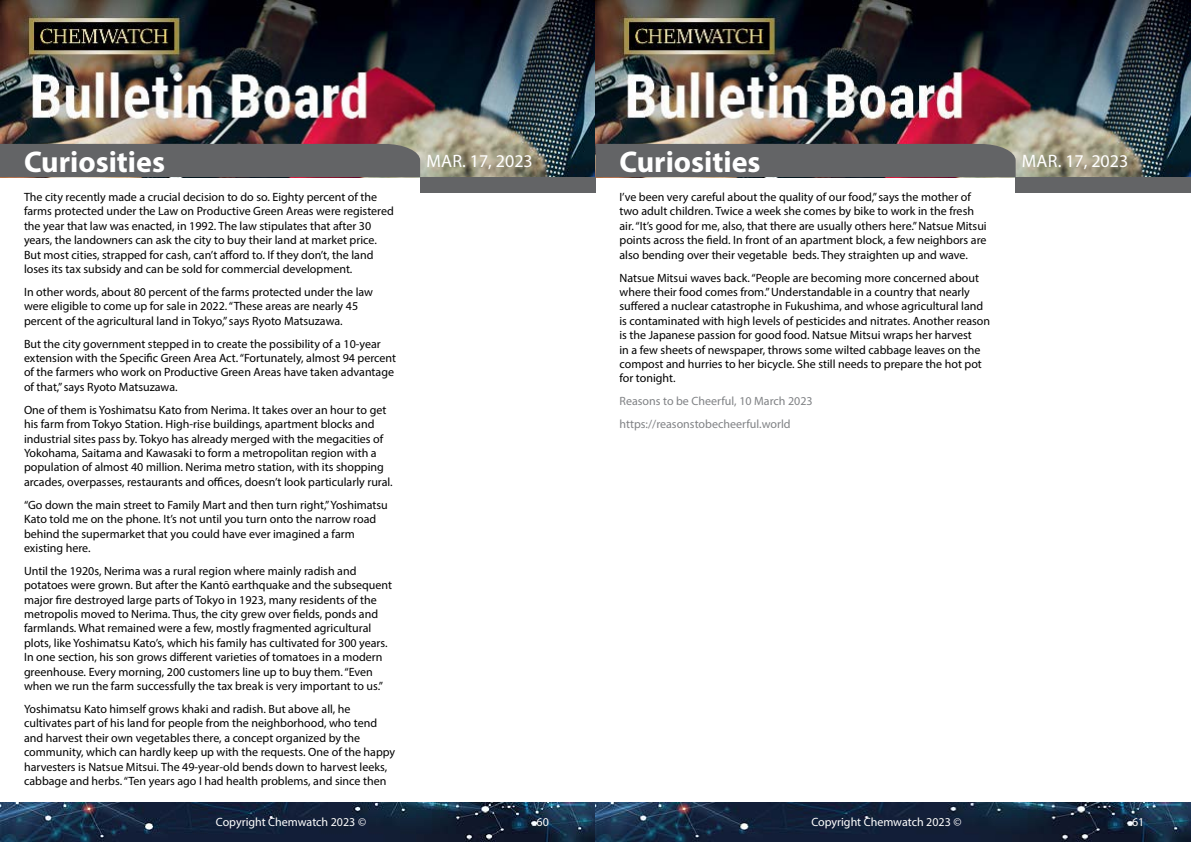
<style>
.page{position:relative;width:1191px;height:842px;background:#fff}
.page>*{position:absolute;margin:0;border:0;box-sizing:border-box;transform-origin:0 0}
.t1{font:700 30px "Myriad Pro";color:#fff}
.t2{font:18px "Myriad Pro";color:#fff}
.t3{font:12px/14.4px "Myriad Pro";color:#000}
.t4{font:12px/22.9px "Myriad Pro";color:#808285}
.t5{font:12px "Myriad Pro";color:#fff}
</style>
<div class="page">
<img style="left:0;top:0;width:1191px;height:177px">
<div style="left:420px;top:177px;width:175px;height:15px;background:#636466"></div>
<div style="left:1015px;top:177px;width:176px;height:15px;background:#636466"></div>
<div style="left:0;top:144px;width:420px;height:33px;background:#636466"></div>
<div style="left:595px;top:144px;width:420px;height:33px;background:#636466"></div>
<img style="left:0;top:802px;width:1191px;height:40px">
<h1 class="t1" style="left:24px;top:142px;width:142px">Curiosities</h1>
<h2 class="t2" style="left:426px;top:149px;width:108px">Mar. 17, 2023</h2>
<h1 class="t1" style="left:619px;top:142px;width:142px">Curiosities</h1>
<h2 class="t2" style="left:1022px;top:149px;width:108px">Mar. 17, 2023</h2>
<p class="t3" style="left:619px;top:190px;width:369px">I’ve been very careful about the quality of our food,” says the mother of two adult children. Twice a week she comes by bike to work in the fresh air. “It’s good for me, also, that there are usually others here.” Natsue Mitsui points across the field. In front of an apartment block, a few neighbors are also bending over their vegetable beds. They straighten up and wave.</p>
<p class="t3" style="left:619px;top:270px;width:372px">Natsue Mitsui waves back. “People are becoming more concerned about where their food comes from.” Understandable in a country that nearly suffered a nuclear catastrophe in Fukushima, and whose agricultural land is contaminated with high levels of pesticides and nitrates. Another reason is the Japanese passion for good food. Natsue Mitsui wraps her harvest<br>in a few sheets of newspaper, throws some wilted cabbage leaves on the compost and hurries to her bicycle. She still needs to prepare the hot pot for tonight.</p>
<p class="t4" style="left:619px;top:390px;width:195px">Reasons to be Cheerful, 10 March 2023 https://reasonstobecheerful.world</p>
<p class="t3" style="left:24px;top:190px;width:371px">The city recently made a crucial decision to do so. Eighty percent of the farms protected under the Law on Productive Green Areas were registered the year that law was enacted, in 1992. The law stipulates that after 30 years, the landowners can ask the city to buy their land at market price.<br>But most cities, strapped for cash, can’t afford to. If they don’t, the land loses its tax subsidy and can be sold for commercial development.</p>
<p class="t3" style="left:24px;top:285px;width:351px">In other words, about 80 percent of the farms protected under the law were eligible to come up for sale in 2022. “These areas are nearly 45 percent of the agricultural land in Tokyo,” says Ryoto Matsuzawa.</p>
<p class="t3" style="left:24px;top:336px;width:374px">But the city government stepped in to create the possibility of a 10-year extension with the Specific Green Area Act. “Fortunately, almost 94 percent of the farmers who work on Productive Green Areas have taken advantage of that,” says Ryoto Matsuzawa.</p>
<p class="t3" style="left:24px;top:402px;width:370px">One of them is Yoshimatsu Kato from Nerima. It takes over an hour to get his farm from Tokyo Station. High-rise buildings, apartment blocks and industrial sites pass by. Tokyo has already merged with the megacities of Yokohama, Saitama and Kawasaki to form a metropolitan region with a population of almost 40 million. Nerima metro station, with its shopping arcades, overpasses, restaurants and offices, doesn’t look particularly rural.</p>
<p class="t3" style="left:24px;top:497px;width:365px">“Go down the main street to Family Mart and then turn right,” Yoshimatsu Kato told me on the phone. It’s not until you turn onto the narrow road behind the supermarket that you could have ever imagined a farm existing here.</p>
<p class="t3" style="left:24px;top:563px;width:370px">Until the 1920s, Nerima was a rural region where mainly radish and potatoes were grown. But after the Kantō earthquake and the subsequent major fire destroyed large parts of Tokyo in 1923, many residents of the metropolis moved to Nerima. Thus, the city grew over fields, ponds and farmlands. What remained were a few, mostly fragmented agricultural plots, like Yoshimatsu Kato’s, which his family has cultivated for 300 years.<br>In one section, his son grows different varieties of tomatoes in a modern greenhouse. Every morning, 200 customers line up to buy them. “Even when we run the farm successfully the tax break is very important to us.”</p>
<p class="t3" style="left:24px;top:701px;width:373px">Yoshimatsu Kato himself grows khaki and radish. But above all, he cultivates part of his land for people from the neighborhood, who tend and harvest their own vegetables there, a concept organized by the community, which can hardly keep up with the requests. One of the happy harvesters is Natsue Mitsui. The 49-year-old bends down to harvest leeks, cabbage and herbs. “Ten years ago I had health problems, and since then</p>
<p class="t5" style="left:216px;top:815px;width:152px">Copyright Chemwatch 2023 ©</p>
<p class="t5" style="left:536px;top:815px;width:14px">60</p>
<p class="t5" style="left:811px;top:815px;width:152px">Copyright Chemwatch 2023 ©</p>
<p class="t5" style="left:1132px;top:815px;width:14px">61</p>
</div>
